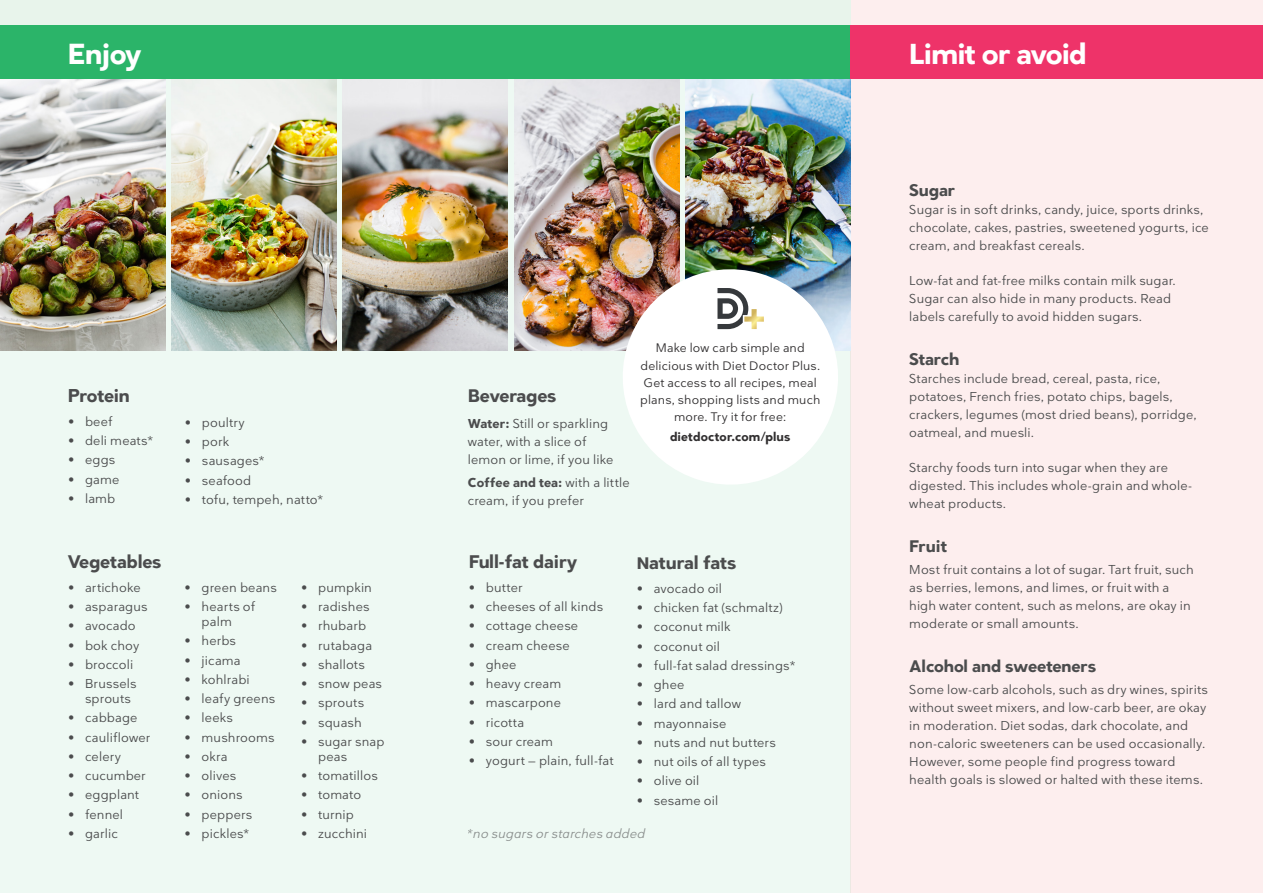
<style>
.page{position:relative;width:1263px;height:893px;background:#fff}
.page>*{position:absolute;margin:0;border:0;box-sizing:border-box;transform-origin:0 0}
.Rubrik_1{font:700 28.5px "Diet Doctor Sans";letter-spacing:-.03em;color:#fff}
.Underrubrik_2{font:700 18px "Diet Doctor Sans";color:#4b4c4d}
.Underrubrik_2-2{font:700 18px "Diet Doctor Sans";letter-spacing:-.02em;color:#4b4c4d}
.Rubrik_3{font:700 16.5px "Diet Doctor Sans";color:#4b4c4d}
.Brödtext{font:12.75px/18px "Diet Doctor Sans";letter-spacing:.01em;color:#4b4c4d}
.t1{font:italic 12.75px "Diet Doctor Sans";letter-spacing:.01em;color:#4b4c4d}
.Brödtext-2{font:12.15px/17.2px "Diet Doctor Sans";letter-spacing:.015em;color:#312f30;text-align:center}
.Brödtext-3{font:700 12.15px "Diet Doctor Sans";letter-spacing:.015em;color:#312f30}
.s1{font-weight:700}
.s2{font-size:16.5px}
</style>
<div class="page">
<div style="left:850px;top:0;width:413px;height:893px;background:#fdeeee"></div>
<div style="left:0;top:0;width:850px;height:893px;background:#eef9f3"></div>
<img style="left:171px;top:79px;width:165px;height:272px">
<img style="left:343px;top:79px;width:165px;height:272px">
<img style="left:514px;top:79px;width:165px;height:272px">
<img style="left:685px;top:79px;width:165px;height:178px">
<div style="left:0;top:0;width:851px;height:42px;background:#e8f4eb"></div>
<img style="left:0;top:79px;width:166px;height:272px">
<div style="left:0;top:26px;width:1263px;height:53px;background:#2bb469"></div>
<div style="left:851px;top:26px;width:412px;height:53px;background:#ee3369"></div>
<img style="left:610px;top:257px;width:240px;height:227px">
<svg style="left:717px;top:288px;width:47px;height:41px;background:#b7b6af"></svg>
<p class="Rubrik_1" style="left:909px;top:36px;width:270px">Strictly limit or avoid</p>
<p class="Rubrik_1" style="left:68px;top:36px;width:75px">Enjoy</p>
<p class="Rubrik_1" style="left:909px;top:36px;width:179px">Limit or avoid</p>
<p class="Underrubrik_2-2" style="left:68px;top:384px;width:63px">Protein</p>
<p class="Brödtext" style="left:68px;top:412px;width:46px">• beef</p>
<p class="Brödtext" style="left:68px;top:432px;width:87px">• deli meats*</p>
<p class="Brödtext" style="left:68px;top:451px;width:49px">• eggs</p>
<p class="Brödtext" style="left:68px;top:470px;width:53px">• game</p>
<p class="Brödtext" style="left:68px;top:489px;width:49px">• lamb</p>
<p class="Underrubrik_2" style="left:68px;top:550px;width:95px">Vegetables</p>
<p class="Brödtext" style="left:68px;top:578px;width:74px">• artichoke</p>
<p class="Brödtext" style="left:68px;top:597px;width:81px">• asparagus</p>
<p class="Brödtext" style="left:68px;top:617px;width:69px">• avocado</p>
<p class="Brödtext" style="left:68px;top:636px;width:73px">• bok choy</p>
<p class="Brödtext" style="left:68px;top:655px;width:67px">• broccoli</p>
<p class="Brödtext" style="left:85px;top:676px;width:53px;line-height:15px;text-indent:-17px">• Brussels sprouts</p>
<p class="Brödtext" style="left:68px;top:709px;width:71px">• cabbage</p>
<p class="Brödtext" style="left:68px;top:728px;width:84px">• cauliflower</p>
<p class="Brödtext" style="left:68px;top:747px;width:54px">• celery</p>
<p class="Brödtext" style="left:68px;top:766px;width:79px">• cucumber</p>
<p class="Brödtext" style="left:68px;top:786px;width:73px">• eggplant</p>
<p class="Brödtext" style="left:68px;top:805px;width:57px">• fennel</p>
<p class="Brödtext" style="left:68px;top:824px;width:51px">• garlic</p>
<p class="Brödtext" style="left:185px;top:413px;width:61px">• poultry</p>
<p class="Brödtext" style="left:185px;top:433px;width:46px">• pork</p>
<p class="Brödtext" style="left:185px;top:452px;width:81px">• sausages*</p>
<p class="Brödtext" style="left:185px;top:471px;width:68px">• seafood</p>
<p class="Brödtext" style="left:185px;top:490px;width:140px">• tofu, tempeh, natto*</p>
<p class="Underrubrik_2" style="left:468px;top:384px;width:90px">Beverages</p>
<p class="Brödtext" style="left:468px;top:415px;width:147px"><span class="s1">Water:</span> Still or sparkling water, with a slice of lemon or lime, if you like</p>
<p class="Brödtext" style="left:468px;top:473px;width:163px"><span class="s1">Coffee and tea:</span> with a little cream, if you prefer</p>
<p class="Brödtext-2" style="left:640px;top:339px;width:182px">Make low carb simple and delicious with Diet Doctor Plus.<br>Get access to all recipes, meal plans, shopping lists and much more. Try it for free:</p>
<p class="Brödtext-3" style="left:670px;top:429px;width:122px">dietdoctor.com/plus</p>
<p class="Brödtext" style="left:185px;top:578px;width:94px">• green beans</p>
<p class="Brödtext" style="left:185px;top:599px;width:72px;line-height:15px;text-align:center">• hearts of palm</p>
<p class="Brödtext" style="left:185px;top:632px;width:53px">• herbs</p>
<p class="Brödtext" style="left:185px;top:651px;width:58px">• jicama</p>
<p class="Brödtext" style="left:185px;top:670px;width:67px">• kohlrabi</p>
<p class="Brödtext" style="left:185px;top:689px;width:92px">• leafy greens</p>
<p class="Brödtext" style="left:185px;top:709px;width:50px">• leeks</p>
<p class="Brödtext" style="left:185px;top:728px;width:91px">• mushrooms</p>
<p class="Brödtext" style="left:185px;top:747px;width:45px">• okra</p>
<p class="Brödtext" style="left:185px;top:766px;width:53px">• olives</p>
<p class="Brödtext" style="left:185px;top:786px;width:60px">• onions</p>
<p class="Brödtext" style="left:185px;top:805px;width:69px">• peppers</p>
<p class="Brödtext" style="left:185px;top:824px;width:66px">• pickles*</p>
<p class="Underrubrik_2" style="left:469px;top:550px;width:110px">Full-fat dairy</p>
<p class="Brödtext" style="left:469px;top:578px;width:55px">• butter</p>
<p class="Brödtext" style="left:469px;top:597px;width:136px">• cheeses of all kinds</p>
<p class="Brödtext" style="left:469px;top:617px;width:111px">• cottage cheese</p>
<p class="Brödtext" style="left:469px;top:636px;width:102px">• cream cheese</p>
<p class="Brödtext" style="left:469px;top:655px;width:49px">• ghee</p>
<p class="Brödtext" style="left:469px;top:674px;width:94px">• heavy cream</p>
<p class="Brödtext" style="left:469px;top:694px;width:94px">• mascarpone</p>
<p class="Brödtext" style="left:469px;top:713px;width:57px">• ricotta</p>
<p class="Brödtext" style="left:469px;top:732px;width:86px">• sour cream</p>
<p class="Brödtext" style="left:469px;top:751px;width:146px">• yogurt — plain, full-fat</p>
<p class="Underrubrik_2" style="left:637px;top:551px;width:101px"><span class="s2">N</span>atural fats</p>
<p class="Brödtext" style="left:637px;top:579px;width:87px">• avocado oil</p>
<p class="Brödtext" style="left:637px;top:598px;width:147px">• chicken fat (schmaltz)</p>
<p class="Brödtext" style="left:637px;top:618px;width:95px">• coconut milk</p>
<p class="Brödtext" style="left:637px;top:637px;width:85px">• coconut oil</p>
<p class="Brödtext" style="left:637px;top:656px;width:160px">• full-fat salad dressings*</p>
<p class="Brödtext" style="left:637px;top:675px;width:49px">• ghee</p>
<p class="Brödtext" style="left:637px;top:695px;width:106px">• lard and tallow</p>
<p class="Brödtext" style="left:637px;top:714px;width:91px">• mayonnaise</p>
<p class="Brödtext" style="left:637px;top:733px;width:140px">• nuts and nut butters</p>
<p class="Brödtext" style="left:637px;top:752px;width:131px">• nut oils of all types</p>
<p class="Brödtext" style="left:637px;top:772px;width:64px">• olive oil</p>
<p class="Brödtext" style="left:637px;top:791px;width:83px">• sesame oil</p>
<p class="Brödtext" style="left:301px;top:578px;width:72px">• pumpkin</p>
<p class="Brödtext" style="left:301px;top:597px;width:70px">• radishes</p>
<p class="Brödtext" style="left:301px;top:617px;width:66px">• rhubarb</p>
<p class="Brödtext" style="left:301px;top:636px;width:72px">• rutabaga</p>
<p class="Brödtext" style="left:301px;top:655px;width:65px">• shallots</p>
<p class="Brödtext" style="left:301px;top:674px;width:82px">• snow peas</p>
<p class="Brödtext" style="left:301px;top:694px;width:64px">• sprouts</p>
<p class="Brödtext" style="left:301px;top:713px;width:62px">• squash</p>
<p class="Brödtext" style="left:318px;top:734px;width:68px;line-height:15px;text-indent:-17px">• sugar snap peas</p>
<p class="Brödtext" style="left:301px;top:766px;width:78px">• tomatillos</p>
<p class="Brödtext" style="left:301px;top:786px;width:62px">• tomato</p>
<p class="Brödtext" style="left:301px;top:805px;width:54px">• turnip</p>
<p class="Brödtext" style="left:301px;top:824px;width:67px">• zucchini</p>
<p class="t1" style="left:467px;top:826px;width:180px">*no sugars or starches added</p>
<p class="Rubrik_3" style="left:909px;top:179px;width:47px">Sugar</p>
<p class="Brödtext" style="left:909px;top:200px;width:301px">Sugar is in soft drinks, candy, juice, sports drinks, chocolate, cakes, pastries, sweetened yogurts, ice cream, and breakfast cereals.</p>
<p class="Brödtext" style="left:909px;top:271px;width:268px">Low-fat and fat-free milks contain milk sugar.<br>Sugar can also hide in many products. Read labels carefully to avoid hidden sugars.</p>
<p class="Rubrik_3" style="left:909px;top:348px;width:52px">Starch</p>
<p class="Brödtext" style="left:909px;top:369px;width:289px">Starches include bread, cereal, pasta, rice, potatoes, French fries, potato chips, bagels, crackers, legumes (most dried beans), porridge, oatmeal, and muesli.</p>
<p class="Brödtext" style="left:909px;top:458px;width:284px">Starchy foods turn into sugar when they are digested. This includes whole-grain and whole&shy;wheat products.</p>
<p class="Rubrik_3" style="left:909px;top:535px;width:39px">Fruit</p>
<p class="Brödtext" style="left:909px;top:560px;width:286px">Most fruit contains a lot of sugar. Tart fruit, such as berries, lemons, and limes, or fruit with a high water content, such as melons, are okay in moderate or small amounts.</p>
<p class="Rubrik_3" style="left:909px;top:656px;width:188px">Alcohol and sweeteners</p>
<p class="Brödtext" style="left:909px;top:681px;width:300px">Some low-carb alcohols, such as dry wines, spirits without sweet mixers, and low-carb beer, are okay in moderation. Diet sodas, dark chocolate, and non-caloric sweeteners can be used occasionally.<br>However, some people find progress toward health goals is slowed or halted with these items.</p>
</div>
